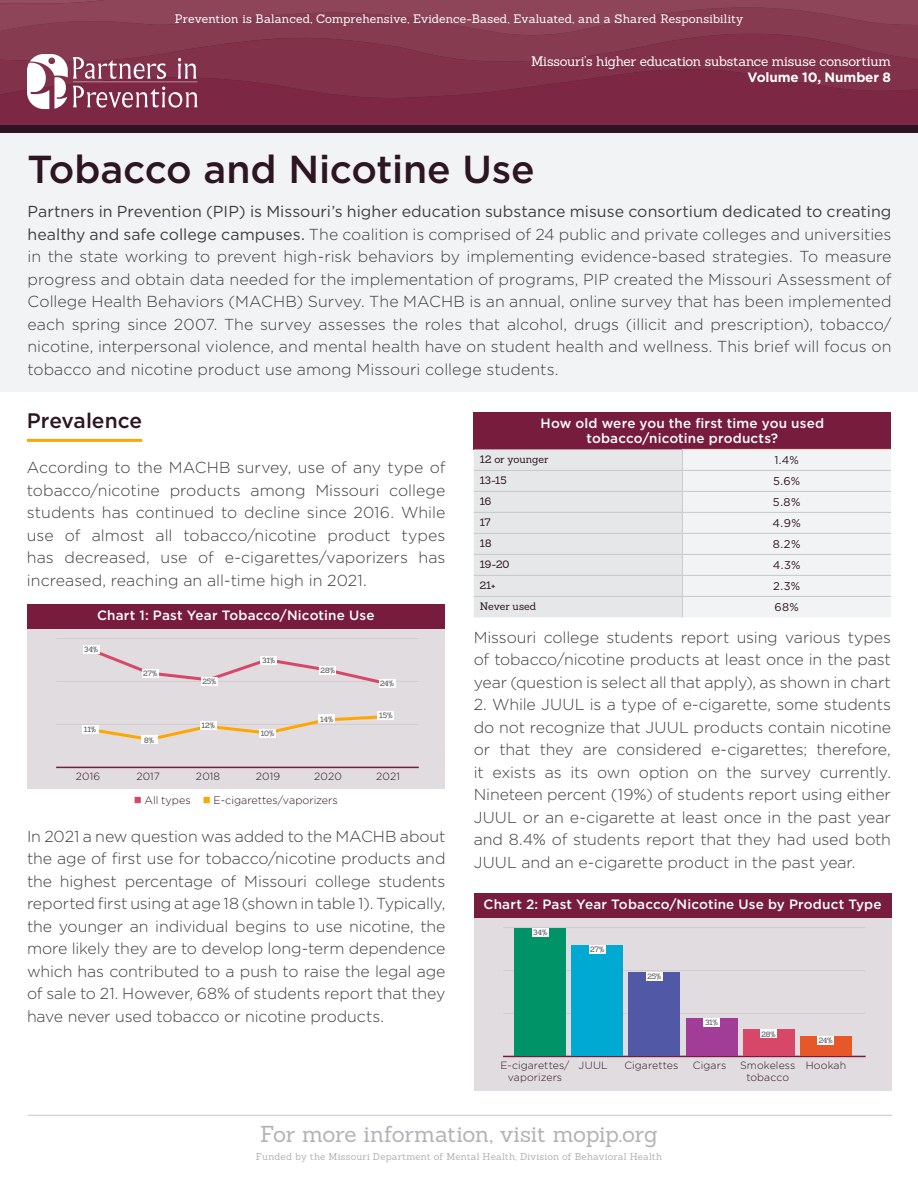
<style>
.page{position:relative;width:918px;height:1188px;background:#fff}
.page>*{position:absolute;margin:0;border:0;box-sizing:border-box;transform-origin:0 0}
.t1{font:500 39px "Gotham";letter-spacing:-.005em;color:#2d1522}
.t2{font:22.5px "Sanchez";letter-spacing:-.015em;color:#b2b3b7}
.t3{font:500 21px "Gotham";letter-spacing:-.005em;color:#2d1522}
.t4{font:300 15.9px/22.5px "Gotham";letter-spacing:-.005em;color:#3e3e3f;text-align:justify}
.t5{font:500 13.5px "Gotham";letter-spacing:.01em;color:#fff}
.t6{font:13.5px "Sanchez";letter-spacing:-.015em;color:#fff}
.t7{font:700 13.5px "Gotham";letter-spacing:-.01em;color:#fff}
.t8{font:12px "Sanchez";letter-spacing:.01em;color:#fff}
.t9{font:11.25px "Gotham";color:#2d1522}
.t10{font:300 10.8px "Gotham";color:#2d1522}
.t11{font:300 10.5px "Gotham";letter-spacing:.015em;color:#2d1522}
.t12{font:10.5px "Sanchez";letter-spacing:-.01em;color:#2d1522}
.t13{font:9.75px "Sanchez";letter-spacing:.02em;color:#b2b3b7}
.t14{font:7.5px "Sanchez";letter-spacing:-.02em;color:#4b4c4d}
.s1{font-weight:400}
.s2{color:#d74768}
.s3{color:#ffa700}
</style>
<div class="page">
<hr style="left:28px;top:1115px;width:864px;height:1px;background:#c7c8ca">
<hr style="left:27px;top:439px;width:115px;height:3px;background:#ffa700">
<div style="left:0;top:128px;width:918px;height:263px;background:#f2f3f4"></div>
<div style="left:0;top:100px;width:918px;height:25px;background:#7c2744"></div>
<svg style="left:0;top:63px;width:918px;height:37px;background:#7e2c47"></svg>
<svg style="left:0;top:38px;width:918px;height:25px;background:#83354d"></svg>
<svg style="left:0;top:0;width:918px;height:38px;background:#8a3f55"></svg>
<div style="left:0;top:125px;width:918px;height:8px;background:#2d1522"></div>
<svg style="left:27px;top:54px;width:171px;height:55px"></svg>
<div style="left:474px;top:412px;width:417px;height:37px;background:#771c3d"></div>
<svg style="left:474px;top:449px;width:417px;height:168px"></svg>
<hr style="left:682px;top:449px;width:209px;height:1px;background:#ffd6c7">
<div style="left:27px;top:628px;width:418px;height:160px;background:#e1dcdf"></div>
<hr style="left:56px;top:724px;width:363px;height:1px;background:#d3ccd1">
<hr style="left:56px;top:681px;width:363px;height:1px;background:#d3ccd1">
<hr style="left:56px;top:638px;width:363px;height:1px;background:#d3ccd1">
<div style="left:27px;top:604px;width:418px;height:25px;background:#771c3d"></div>
<hr style="left:56px;top:767px;width:363px;height:1px;background:#771c3d">
<svg style="left:98px;top:714px;width:280px;height:29px"></svg>
<svg style="left:97px;top:646px;width:282px;height:40px"></svg>
<div style="left:83px;top:645px;width:16px;height:9px;background:#fff"></div>
<div style="left:201px;top:677px;width:17px;height:8px;background:#fff"></div>
<div style="left:142px;top:669px;width:17px;height:9px;background:#fff"></div>
<div style="left:260px;top:656px;width:17px;height:9px;background:#fff"></div>
<div style="left:379px;top:679px;width:16px;height:9px;background:#fff"></div>
<div style="left:320px;top:666px;width:16px;height:9px;background:#fff"></div>
<div style="left:82px;top:725px;width:16px;height:9px;background:#fff"></div>
<div style="left:200px;top:721px;width:17px;height:9px;background:#fff"></div>
<div style="left:141px;top:735px;width:16px;height:9px;background:#fff"></div>
<div style="left:259px;top:729px;width:17px;height:9px;background:#fff"></div>
<div style="left:378px;top:711px;width:16px;height:9px;background:#fff"></div>
<div style="left:319px;top:715px;width:16px;height:8px;background:#fff"></div>
<div style="left:474px;top:917px;width:418px;height:174px;background:#e1dcdf"></div>
<hr style="left:503px;top:1013px;width:363px;height:1px;background:#d3ccd1">
<hr style="left:503px;top:970px;width:363px;height:1px;background:#d3ccd1">
<hr style="left:503px;top:927px;width:363px;height:1px;background:#d3ccd1">
<div style="left:474px;top:893px;width:418px;height:25px;background:#771c3d"></div>
<hr style="left:503px;top:1056px;width:363px;height:1px;background:#771c3d">
<div style="left:800px;top:1036px;width:51px;height:20px;background:#e65829"></div>
<div style="left:743px;top:1029px;width:51px;height:27px;background:#d74768"></div>
<div style="left:686px;top:1018px;width:51px;height:38px;background:#a13d96"></div>
<div style="left:629px;top:972px;width:51px;height:84px;background:#5159a7"></div>
<div style="left:572px;top:945px;width:51px;height:111px;background:#00a9d2"></div>
<div style="left:515px;top:928px;width:51px;height:128px;background:#009368"></div>
<div style="left:532px;top:928px;width:17px;height:9px;background:#fff"></div>
<div style="left:646px;top:972px;width:17px;height:9px;background:#fff"></div>
<div style="left:589px;top:945px;width:17px;height:9px;background:#fff"></div>
<div style="left:703px;top:1018px;width:17px;height:9px;background:#fff"></div>
<div style="left:818px;top:1036px;width:16px;height:9px;background:#fff"></div>
<div style="left:760px;top:1029px;width:17px;height:9px;background:#fff"></div>
<p class="t8" style="left:175px;top:11px;width:570px">Prevention is Balanced, Comprehensive, Evidence-Based, Evaluated, and a Shared Responsibility</p>
<p class="t6" style="left:531px;top:52px;width:361px">Missouri’s higher education substance misuse consortium</p>
<p class="t7" style="left:747px;top:69px;width:145px">Volume 10, Number 8</p>
<p class="t1" style="left:28px;top:143px;width:509px">Tobacco and Nicotine Use</p>
<p class="t4" style="left:28px;top:200px;width:866px"><span class="s1">Partners in Prevention (PIP) is Missouri’s higher education substance misuse consortium dedicated to creating healthy and safe college campuses.</span> The coalition is comprised of 24 public and private colleges and universities in the state working to prevent high-risk behaviors by implementing evidence-based strategies. To measure progress and obtain data needed for the implementation of programs, PIP created the Missouri Assessment of College Health Behaviors (MACHB) Survey. The MACHB is an annual, online survey that has been implemented each spring since 2007. The survey assesses the roles that alcohol, drugs (illicit and prescription), tobacco/ nicotine, interpersonal violence, and mental health have on student health and wellness. This brief will focus on tobacco and nicotine product use among Missouri college students.</p>
<p class="t3" style="left:27px;top:407px;width:117px">Prevalence</p>
<p class="t4" style="left:27px;top:456px;width:420px">According to the MACHB survey, use of any type of tobacco/nicotine products among Missouri college students has continued to decline since 2016. While use of almost all tobacco/nicotine product types has decreased, use of e-cigarettes/vaporizers has increased, reaching an all-time high in 2021.</p>
<p class="t5" style="left:97px;top:606px;width:279px">Chart 1: Past Year Tobacco/Nicotine Use</p>
<p class="t14" style="left:84px;top:645px;width:16px">34%</p>
<p class="t14" style="left:84px;top:725px;width:14px">11%</p>
<p class="t11" style="left:76px;top:770px;width:26px">2016</p>
<p class="t14" style="left:143px;top:668px;width:16px">27%</p>
<p class="t14" style="left:144px;top:735px;width:12px">8%</p>
<p class="t14" style="left:202px;top:676px;width:16px">25%</p>
<p class="t14" style="left:202px;top:721px;width:15px">12%</p>
<p class="t14" style="left:262px;top:656px;width:15px">31%</p>
<p class="t14" style="left:261px;top:729px;width:15px">10%</p>
<p class="t14" style="left:321px;top:666px;width:16px">28%</p>
<p class="t14" style="left:320px;top:714px;width:15px">14%</p>
<p class="t14" style="left:380px;top:678px;width:16px">24%</p>
<p class="t14" style="left:379px;top:711px;width:15px">15%</p>
<p class="t11" style="left:136px;top:770px;width:25px">2017</p>
<p class="t11" style="left:196px;top:770px;width:26px">2018</p>
<p class="t11" style="left:256px;top:770px;width:26px">2019</p>
<p class="t11" style="left:314px;top:770px;width:29px">2020</p>
<p class="t11" style="left:376px;top:770px;width:25px">2021</p>
<p class="t10" style="left:134px;top:794px;width:206px"><span class="s2">■</span> All types <span class="s3">■</span> E-cigarettes/vaporizers</p>
<p class="t4" style="left:27px;top:824px;width:420px">In 2021 a new question was added to the MACHB about the age of first use for tobacco/nicotine products and the highest percentage of Missouri college students reported first using at age 18 (shown in table 1). Typically, the younger an individual begins to use nicotine, the more likely they are to develop long-term dependence which has contributed to a push to raise the legal age of sale to 21. However, 68% of students report that they have never used tobacco or nicotine products.</p>
<p class="t5" style="left:541px;top:415px;width:285px">How old were you the first time you used</p>
<p class="t5" style="left:587px;top:430px;width:193px">tobacco/nicotine products?</p>
<p class="t12" style="left:480px;top:453px;width:70px">12 or younger</p>
<p class="t9" style="left:774px;top:453px;width:26px">1.4%</p>
<p class="t12" style="left:480px;top:474px;width:28px">13-15</p>
<p class="t9" style="left:773px;top:474px;width:29px">5.6%</p>
<p class="t12" style="left:480px;top:495px;width:13px">16</p>
<p class="t9" style="left:773px;top:495px;width:29px">5.8%</p>
<p class="t12" style="left:480px;top:516px;width:12px">17</p>
<p class="t9" style="left:773px;top:516px;width:30px">4.9%</p>
<p class="t12" style="left:480px;top:537px;width:13px">18</p>
<p class="t9" style="left:773px;top:537px;width:29px">8.2%</p>
<p class="t12" style="left:480px;top:558px;width:31px">19-20</p>
<p class="t9" style="left:773px;top:558px;width:29px">4.3%</p>
<p class="t12" style="left:480px;top:579px;width:17px">21+</p>
<p class="t9" style="left:773px;top:579px;width:28px">2.3%</p>
<p class="t12" style="left:480px;top:600px;width:58px">Never used</p>
<p class="t9" style="left:774px;top:600px;width:26px">68%</p>
<p class="t4" style="left:474px;top:626px;width:419px">Missouri college students report using various types of tobacco/nicotine products at least once in the past year (question is select all that apply), as shown in chart</p>
<p class="t4" style="left:474px;top:693px;width:419px">2. While JUUL is a type of e-cigarette, some students do not recognize that JUUL products contain nicotine or that they are considered e-cigarettes; therefore, it exists as its own option on the survey currently.<br>Nineteen percent (19%) of students report using either JUUL or an e-cigarette at least once in the past year and 8.4% of students report that they had used both JUUL and an e-cigarette product in the past year.</p>
<p class="t5" style="left:484px;top:895px;width:400px">Chart 2: Past Year Tobacco/Nicotine Use by Product Type</p>
<p class="t14" style="left:533px;top:928px;width:16px">34%</p>
<p class="t14" style="left:590px;top:945px;width:16px">27%</p>
<p class="t14" style="left:647px;top:972px;width:16px">25%</p>
<p class="t11" style="left:500px;top:1059px;width:71px">E-cigarettes/</p>
<p class="t11" style="left:508px;top:1071px;width:56px">vaporizers</p>
<p class="t14" style="left:705px;top:1018px;width:15px">31%</p>
<p class="t14" style="left:761px;top:1029px;width:16px">28%</p>
<p class="t11" style="left:579px;top:1059px;width:31px">JUUL</p>
<p class="t11" style="left:624px;top:1059px;width:56px">Cigarettes</p>
<p class="t11" style="left:693px;top:1059px;width:35px">Cigars</p>
<p class="t11" style="left:740px;top:1059px;width:57px">Smokeless</p>
<p class="t11" style="left:746px;top:1071px;width:44px">tobacco</p>
<p class="t14" style="left:819px;top:1036px;width:16px">24%</p>
<p class="t11" style="left:806px;top:1059px;width:42px">Hookah</p>
<h2 class="t2" style="left:260px;top:1120px;width:399px">For more information, visit mopip.org</h2>
<p class="t13" style="left:256px;top:1150px;width:408px">Funded by the Missouri Department of Mental Health, Division of Behavioral Health</p>
</div>
